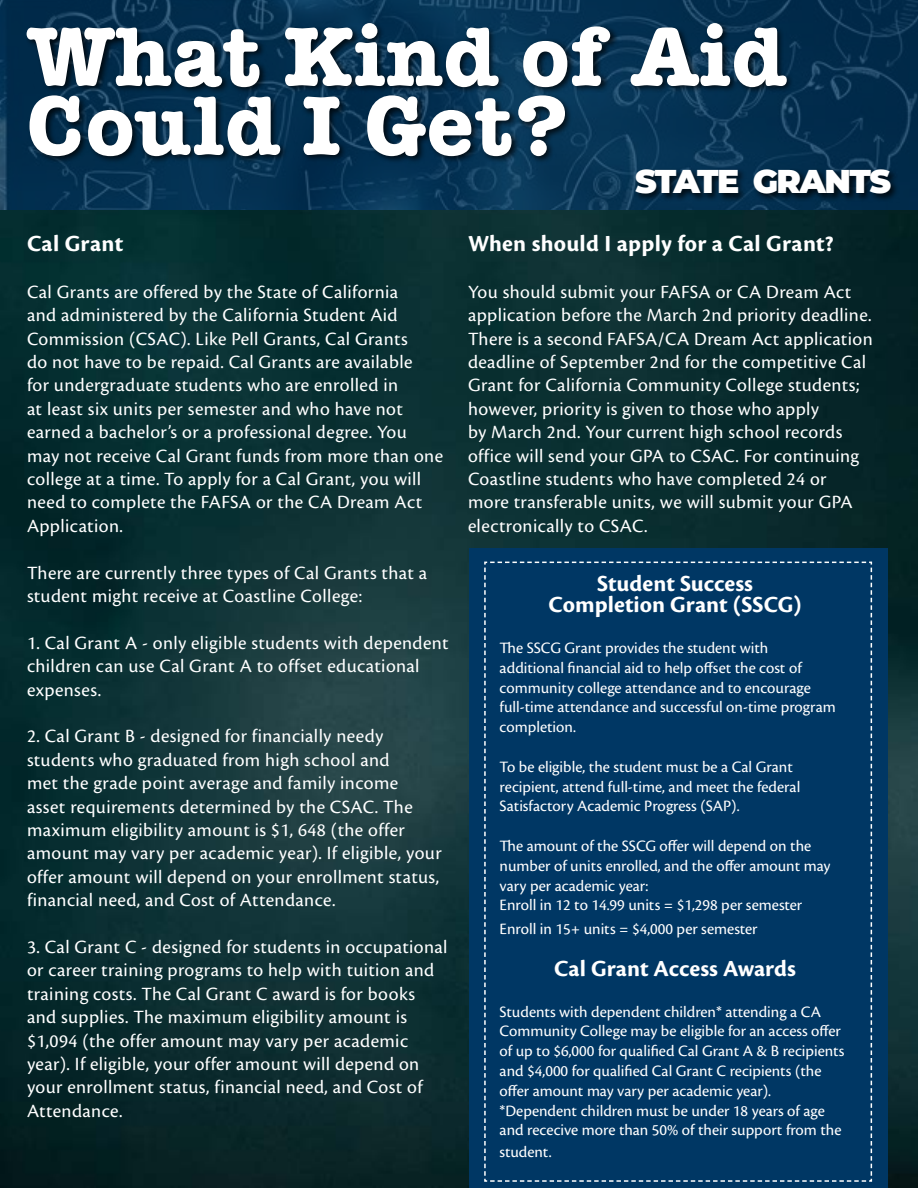
<style>
.page{position:relative;width:918px;height:1188px;background:#fff}
.page>*{position:absolute;margin:0;border:0;box-sizing:border-box;transform-origin:0 0}
.t1{font:700 84px/69px "American Typewriter ITC Pro";letter-spacing:.02em;color:#fff}
.t2{font:900 33px "Montserrat";letter-spacing:-.05em;color:#fff}
.Call_Out_Text_headin{font:700 24px "Cronos Pro";letter-spacing:.005em;color:#fff}
.Heading{font:700 24px "Cronos Pro";letter-spacing:.015em;color:#fff}
.Body_Copy{font:19.5px/23.4px "Cronos Pro";letter-spacing:.02em;color:#fff}
.Call_Out_Text_headin-2{font:16.5px/19.8px "Cronos Pro";color:#fff}
</style>
<div class="page">
<img style="left:0;top:209px;width:918px;height:979px">
<img style="left:0;top:0;width:918px;height:209px">
<div style="left:26px;top:21px;width:768px;height:144px;background:#000;opacity:.75"></div>
<div style="left:633px;top:167px;width:267px;height:36px;background:#000;opacity:.75"></div>
<div style="left:469px;top:549px;width:419px;height:639px;background:#003764"></div>
<svg style="left:484px;top:561px;width:389px;height:621px"></svg>
<p class="t1" style="left:27px;top:23px;width:760px">What Kind of Aid<br>Could I Get?</p>
<p class="Heading" style="left:27px;top:230px;width:98px">Cal Grant</p>
<p class="Body_Copy" style="left:27px;top:280px;width:418px">Cal Grants are offered by the State of California<br>and administered by the California Student Aid Commission (CSAC). Like Pell Grants, Cal Grants<br>do not have to be repaid. Cal Grants are available<br>for undergraduate students who are enrolled in<br>at least six units per semester and who have not earned a bachelor’s or a professional degree. You may not receive Cal Grant funds from more than one college at a time. To apply for a Cal Grant, you will need to complete the FAFSA or the CA Dream Act Application.</p>
<p class="Body_Copy" style="left:27px;top:561px;width:402px">There are currently three types of Cal Grants that a student might receive at Coastline College:</p>
<p class="Body_Copy" style="left:27px;top:631px;width:423px">1. Cal Grant A - only eligible students with dependent children can use Cal Grant A to offset educational expenses.</p>
<p class="Body_Copy" style="left:27px;top:725px;width:416px">2. Cal Grant B - designed for financially needy students who graduated from high school and<br>met the grade point average and family income<br>asset requirements determined by the CSAC. The maximum eligibility amount is $1, 648 (the offer amount may vary per academic year). If eligible, your offer amount will depend on your enrollment status, financial need, and Cost of Attendance.</p>
<p class="Body_Copy" style="left:27px;top:935px;width:422px">3. Cal Grant C - designed for students in occupational or career training programs to help with tuition and training costs. The Cal Grant C award is for books and supplies. The maximum eligibility amount is $1,094 (the offer amount may vary per academic year). If eligible, your offer amount will depend on your enrollment status, financial need, and Cost of Attendance.</p>
<p class="t2" style="left:635px;top:156px;width:257px">STATE GRANTS</p>
<p class="Heading" style="left:468px;top:230px;width:367px">When should I apply for a Cal Grant?</p>
<p class="Body_Copy" style="left:468px;top:280px;width:406px">You should submit your FAFSA or CA Dream Act application before the March 2nd priority deadline.<br>There is a second FAFSA/CA Dream Act application deadline of September 2nd for the competitive Cal Grant for California Community College students; however, priority is given to those who apply<br>by March 2nd. Your current high school records office will send your GPA to CSAC. For continuing Coastline students who have completed 24 or<br>more transferable units, we will submit your GPA electronically to CSAC.</p>
<p class="Call_Out_Text_headin" style="left:597px;top:570px;width:158px">Student Success</p>
<p class="Call_Out_Text_headin" style="left:549px;top:591px;width:255px">Completion Grant (SSCG)</p>
<p class="Call_Out_Text_headin-2" style="left:500px;top:638px;width:338px">The SSCG Grant provides the student with additional financial aid to help offset the cost of community college attendance and to encourage full-time attendance and successful on-time program completion.</p>
<p class="Call_Out_Text_headin-2" style="left:500px;top:757px;width:302px">To be eligible, the student must be a Cal Grant recipient, attend full-time, and meet the federal<br>Satisfactory Academic Progress (SAP).</p>
<p class="Call_Out_Text_headin-2" style="left:500px;top:836px;width:332px">The amount of the SSCG offer will depend on the number of units enrolled, and the offer amount may vary per academic year:</p>
<p class="Call_Out_Text_headin-2" style="left:500px;top:895px;width:304px">Enroll in 12 to 14.99 units = $1,298 per semester</p>
<p class="Call_Out_Text_headin-2" style="left:500px;top:919px;width:260px">Enroll in 15+ units = $4,000 per semester</p>
<p class="Call_Out_Text_headin" style="left:554px;top:954px;width:243px">Cal Grant Access Awards</p>
<p class="Call_Out_Text_headin-2" style="left:500px;top:1002px;width:346px">Students with dependent children* attending a CA Community College may be eligible for an access offer of up to $6,000 for qualified Cal Grant A &amp; B recipients and $4,000 for qualified Cal Grant C recipients (the offer amount may vary per academic year).</p>
<p class="Call_Out_Text_headin-2" style="left:500px;top:1101px;width:343px">*Dependent children must be under 18 years of age and rececive more than 50% of their support from the</p>
<p class="Call_Out_Text_headin-2" style="left:500px;top:1142px;width:53px">student.</p>
</div>
